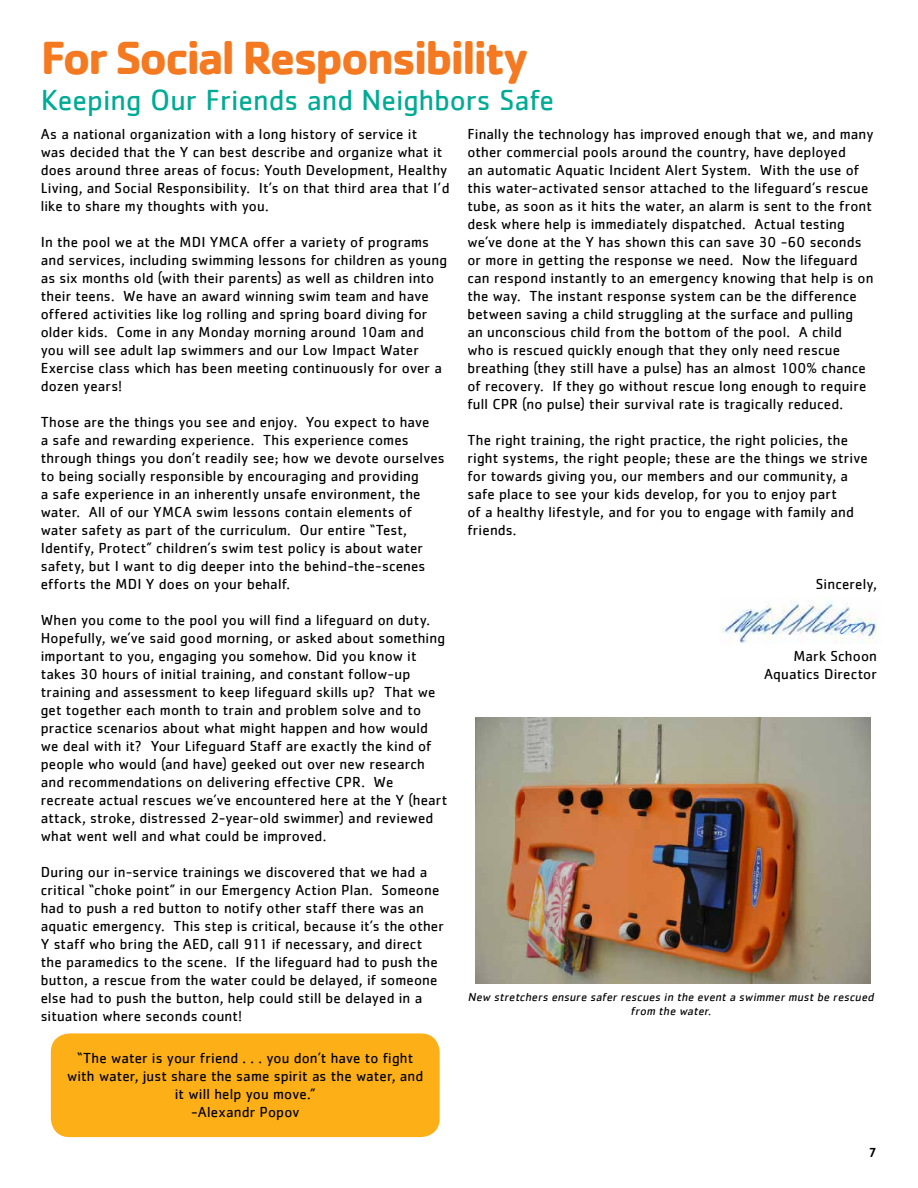
<style>
.page{position:relative;width:918px;height:1188px;background:#fff}
.page>*{position:absolute;margin:0;border:0;box-sizing:border-box;transform-origin:0 0}
.t1{font:700 48px "Cachet";letter-spacing:-.055em;color:#f47920}
.t2{font:30px "Cachet";color:#00ab95}
.t3{font:15px/18px "Cachet";letter-spacing:.01em;color:#000}
.t4{font:500 13.5px "Cachet";color:#000}
.t5{font:italic 12px/14.4px "Cachet";color:#000;text-align:center}
</style>
<div class="page">
<div style="left:52px;top:1034px;width:387px;height:102px;background:#fcaf17;border-radius:18px"></div>
<div style="left:51px;top:1033px;width:389px;height:104px;border:2px solid #fcaf17;border-radius:18px"></div>
<img style="left:721px;top:601px;width:159px;height:42px">
<img style="left:842px;top:623px;width:21px;height:10px">
<img style="left:475px;top:717px;width:395px;height:266px">
<h1 class="t1" style="left:41px;top:27px;width:491px">For Social Responsibility</h1>
<h2 class="t2" style="left:41px;top:82px;width:515px">Keeping Our Friends and Neighbors Safe</h2>
<p class="t3" style="left:41px;top:125px;width:410px">As a national organization with a long history of service it<br>was decided that the Y can best describe and organize what it does around three areas of focus: Youth Development, Healthy Living, and Social Responsibility. It’s on that third area that I’d like to share my thoughts with you.</p>
<p class="t3" style="left:41px;top:233px;width:408px">In the pool we at the MDI YMCA offer a variety of programs and services, including swimming lessons for children as young as six months old (with their parents) as well as children into their teens. We have an award winning swim team and have offered activities like log rolling and spring board diving for older kids. Come in any Monday morning around 10am and you will see adult lap swimmers and our Low Impact Water Exercise class which has been meeting continuously for over a dozen years!</p>
<p class="t3" style="left:41px;top:413px;width:405px">Those are the things you see and enjoy. You expect to have<br>a safe and rewarding experience. This experience comes through things you don’t readily see; how we devote ourselves to being socially responsible by encouraging and providing<br>a safe experience in an inherently unsafe environment, the water. All of our YMCA swim lessons contain elements of water safety as part of the curriculum. Our entire “Test, Identify, Protect” children’s swim test policy is about water safety, but I want to dig deeper into the behind-the-scenes efforts the MDI Y does on your behalf.</p>
<p class="t3" style="left:41px;top:611px;width:408px">When you come to the pool you will find a lifeguard on duty.<br>Hopefully, we’ve said good morning, or asked about something important to you, engaging you somehow. Did you know it takes 30 hours of initial training, and constant follow-up training and assessment to keep lifeguard skills up? That we get together each month to train and problem solve and to practice scenarios about what might happen and how would we deal with it? Your Lifeguard Staff are exactly the kind of people who would (and have) geeked out over new research and recommendations on delivering effective CPR. We recreate actual rescues we’ve encountered here at the Y (heart attack, stroke, distressed 2-year-old swimmer) and reviewed what went well and what could be improved.</p>
<p class="t3" style="left:41px;top:863px;width:405px">During our in-service trainings we discovered that we had a critical “choke point” in our Emergency Action Plan. Someone had to push a red button to notify other staff there was an aquatic emergency. This step is critical, because it’s the other Y staff who bring the AED, call 911 if necessary, and direct the paramedics to the scene. If the lifeguard had to push the button, a rescue from the water could be delayed, if someone else had to push the button, help could still be delayed in a situation where seconds count!</p>
<p class="t3" style="left:67px;top:1049px;width:358px;text-align:center">“The water is your friend . . . you don’t have to fight with water, just share the same spirit as the water, and it will help you move.”<br>-Alexandr Popov</p>
<p class="t3" style="left:467px;top:125px;width:408px">Finally the technology has improved enough that we, and many other commercial pools around the country, have deployed<br>an automatic Aquatic Incident Alert System. With the use of this water-activated sensor attached to the lifeguard’s rescue tube, as soon as it hits the water, an alarm is sent to the front desk where help is immediately dispatched. Actual testing we’ve done at the Y has shown this can save 30 -60 seconds or more in getting the response we need. Now the lifeguard can respond instantly to an emergency knowing that help is on the way. The instant response system can be the difference between saving a child struggling at the surface and pulling<br>an unconscious child from the bottom of the pool. A child<br>who is rescued quickly enough that they only need rescue breathing (they still have a pulse) has an almost 100% chance of recovery. If they go without rescue long enough to require full CPR (no pulse) their survival rate is tragically reduced.</p>
<p class="t3" style="left:467px;top:431px;width:402px">The right training, the right practice, the right policies, the right systems, the right people; these are the things we strive for towards giving you, our members and our community, a safe place to see your kids develop, for you to enjoy part<br>of a healthy lifestyle, and for you to engage with family and friends.</p>
<p class="t3" style="left:816px;top:575px;width:63px">Sincerely,</p>
<p class="t3" style="left:764px;top:647px;width:114px;text-align:right">Mark Schoon<br>Aquatics Director</p>
<p class="t5" style="left:468px;top:990px;width:410px">New stretchers ensure safer rescues in the event a swimmer must be rescued from the water.</p>
<p class="t4" style="left:869px;top:1144px;width:10px">7</p>
</div>
